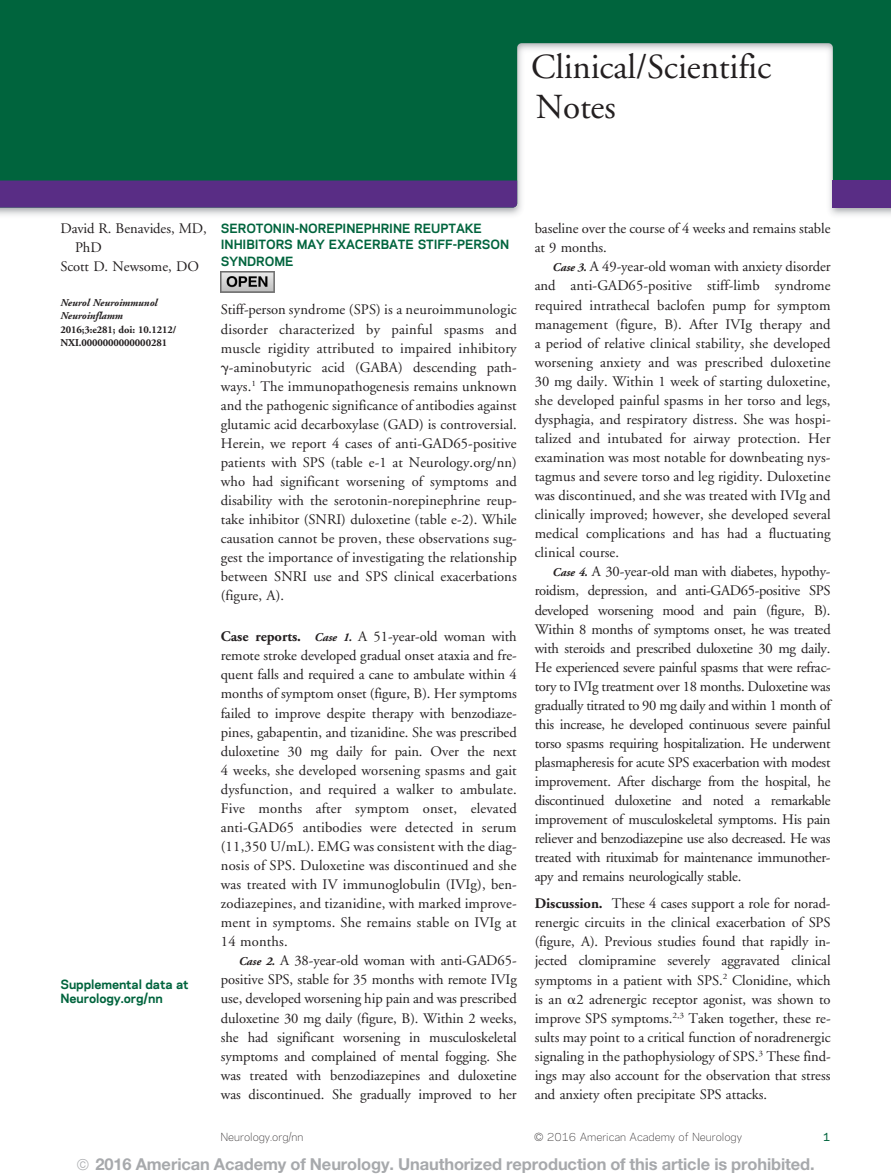
<style>
.page{position:relative;width:891px;height:1175px;background:#fff}
.page>*{position:absolute;margin:0;border:0;box-sizing:border-box;transform-origin:0 0}
.t1{font:35.1px/39.6px "Adv OT35 fdff 1 a";color:#231f20}
.t2{font:16.5px "Adv O Tc 4738 bdb.B";color:#a7a9ac}
.t3{font:14.55px/19px "Adv OT35 fdff 1 a";color:#231f20;text-align:justify}
.t4{font:12px/16.5px "Adv OT0 fade 057";color:#00643d}
.t5{font:10.5px "Adv OT743274 b 5";color:#231f20}
.t6{font:10.5px/13.5px "Adv OT99 a 826 ed.B";color:#231f20}
.t7{font:10.5px/13.5px "Adv O Tabd 60 bcf.BI";color:#231f20}
.t8{font:10.5px "Adv OT440 cb 1 f 2";color:#00643d}
.s1{font-family:"Adv PS7 DA6"}
.s2{font-family:"Adv OT99 a 826 ed.B"}
.s3{font-family:"Adv O Tabd 60 bcf.BI";font-size:12px}
.s4{font-family:"Adv PS Sym"}
</style>
<div class="page">
<img style="left:0;top:207px;width:891px;height:8px">
<svg style="left:0;top:0;width:891px;height:207px;fill:#00643d"></svg>
<div style="left:0;top:180px;width:517px;height:27px;background:#592d85"></div>
<div style="left:833px;top:180px;width:58px;height:27px;background:#592d85"></div>
<img style="left:221px;top:272px;width:53px;height:20px">
<h1 class="t1" style="left:531px;top:50px;width:241px">Clinical/Scientific<br>Notes</h1>
<p class="t3" style="left:60px;top:220px;width:148px">David R. Benavides, MD,</p>
<p class="t3" style="left:75px;top:239px;width:28px">PhD</p>
<p class="t3" style="left:60px;top:259px;width:140px">Scott D. Newsome, DO</p>
<p class="t7" style="left:60px;top:296px;width:98px">Neurol Neuroimmunol<br>Neuroinflamm</p>
<p class="t6" style="left:60px;top:322px;width:117px">2016;3:e281; doi: 10.1212/<br>NXI.0000000000000281</p>
<p class="t4" style="left:60px;top:979px;width:129px;line-height:13.5px">Supplemental data at<br>Neurology.org/nn</p>
<p class="t4" style="left:221px;top:221px;width:290px">SEROTONIN-NOREPINEPHRINE REUPTAKE<br>INHIBITORS MAY EXACERBATE STIFF-PERSON<br>SYNDROME</p>
<p class="t3" style="left:221px;top:302px;width:297px">Stiff-person syndrome (SPS) is a neuroimmunologic disorder characterized by painful spasms and muscle rigidity attributed to impaired inhibitory <span class="s1">g</span>-aminobutyric acid (GABA) descending path&shy;ways.<sup>1</sup> The immunopathogenesis remains unknown and the pathogenic significance of antibodies against glutamic acid decarboxylase (GAD) is controversial.<br>Herein, we report 4 cases of anti-GAD65-positive patients with SPS (table e-1 at Neurology.org/nn) who had significant worsening of symptoms and disability with the serotonin-norepinephrine reup&shy;take inhibitor (SNRI) duloxetine (table e-2). While causation cannot be proven, these observations sug&shy;gest the importance of investigating the relationship between SNRI use and SPS clinical exacerbations (figure, A).</p>
<p class="t3" style="left:221px;top:628px;width:297px"><span class="s2">Case reports.</span> <span class="s3">Case 1.</span> A 51-year-old woman with remote stroke developed gradual onset ataxia and fre&shy;quent falls and required a cane to ambulate within 4 months of symptom onset (figure, B). Her symptoms failed to improve despite therapy with benzodiaze&shy;pines, gabapentin, and tizanidine. She was prescribed duloxetine 30 mg daily for pain. Over the next 4 weeks, she developed worsening spasms and gait dysfunction, and required a walker to ambulate.<br>Five months after symptom onset, elevated anti-GAD65 antibodies were detected in serum (11,350 U/mL). EMG was consistent with the diag&shy;nosis of SPS. Duloxetine was discontinued and she was treated with IV immunoglobulin (IVIg), ben&shy;zodiazepines, and tizanidine, with marked improve&shy;ment in symptoms. She remains stable on IVIg at 14 months.</p>
<p class="t3" style="left:221px;top:952px;width:297px;text-indent:18px"><span class="s3">Case 2.</span> A 38-year-old woman with anti-GAD65- positive SPS, stable for 35 months with remote IVIg use, developed worsening hip pain and was prescribed duloxetine 30 mg daily (figure, B). Within 2 weeks, she had significant worsening in musculoskeletal symptoms and complained of mental fogging. She was treated with benzodiazepines and duloxetine was discontinued. She gradually improved to her</p>
<p class="t3" style="left:535px;top:220px;width:297px">baseline over the course of 4 weeks and remains stable at 9 months.</p>
<p class="t3" style="left:535px;top:259px;width:297px;text-indent:18px"><span class="s3">Case 3.</span> A 49-year-old woman with anxiety disorder and anti-GAD65-positive stiff-limb syndrome required intrathecal baclofen pump for symptom management (figure, B). After IVIg therapy and a period of relative clinical stability, she developed worsening anxiety and was prescribed duloxetine 30 mg daily. Within 1 week of starting duloxetine, she developed painful spasms in her torso and legs, dysphagia, and respiratory distress. She was hospi&shy;talized and intubated for airway protection. Her examination was most notable for downbeating nys&shy;tagmus and severe torso and leg rigidity. Duloxetine was discontinued, and she was treated with IVIg and clinically improved; however, she developed several medical complications and has had a fluctuating clinical course.</p>
<p class="t3" style="left:535px;top:563px;width:298px;text-indent:18px"><span class="s3">Case 4.</span> A 30-year-old man with diabetes, hypothy&shy;roidism, depression, and anti-GAD65-positive SPS developed worsening mood and pain (figure, B).<br>Within 8 months of symptoms onset, he was treated with steroids and prescribed duloxetine 30 mg daily.<br>He experienced severe painful spasms that were refrac&shy;tory to IVIg treatment over 18 months. Duloxetine was gradually titrated to 90 mg daily and within 1 month of this increase, he developed continuous severe painful torso spasms requiring hospitalization. He underwent plasmapheresis for acute SPS exacerbation with modest improvement. After discharge from the hospital, he discontinued duloxetine and noted a remarkable improvement of musculoskeletal symptoms. His pain reliever and benzodiazepine use also decreased. He was treated with rituximab for maintenance immunother&shy;apy and remains neurologically stable.</p>
<p class="t3" style="left:535px;top:895px;width:297px"><span class="s2">Discussion.</span> These 4 cases support a role for norad&shy;renergic circuits in the clinical exacerbation of SPS (figure, A). Previous studies found that rapidly in&shy;jected clomipramine severely aggravated clinical symptoms in a patient with SPS.<sup>2</sup> Clonidine, which is an <span class="s1">a</span>2 adrenergic receptor agonist, was shown to improve SPS symptoms.<sup>2,3</sup> Taken together, these re&shy;sults may point to a critical function of noradrenergic signaling in the pathophysiology of SPS.<sup>3</sup> These find&shy;ings may also account for the observation that stress and anxiety often precipitate SPS attacks.</p>
<p class="t5" style="left:220px;top:1132px;width:84px">Neurology.org/nn</p>
<p class="t5" style="left:534px;top:1132px;width:209px">© 2016 American Academy of Neurology</p>
<p class="t8" style="left:823px;top:1132px;width:9px">1</p>
<p class="t2" style="left:76px;top:1158px;width:740px"><span class="s4">ª</span> 2016 American Academy of Neurology. Unauthorized reproduction of this article is prohibited.</p>
</div>
